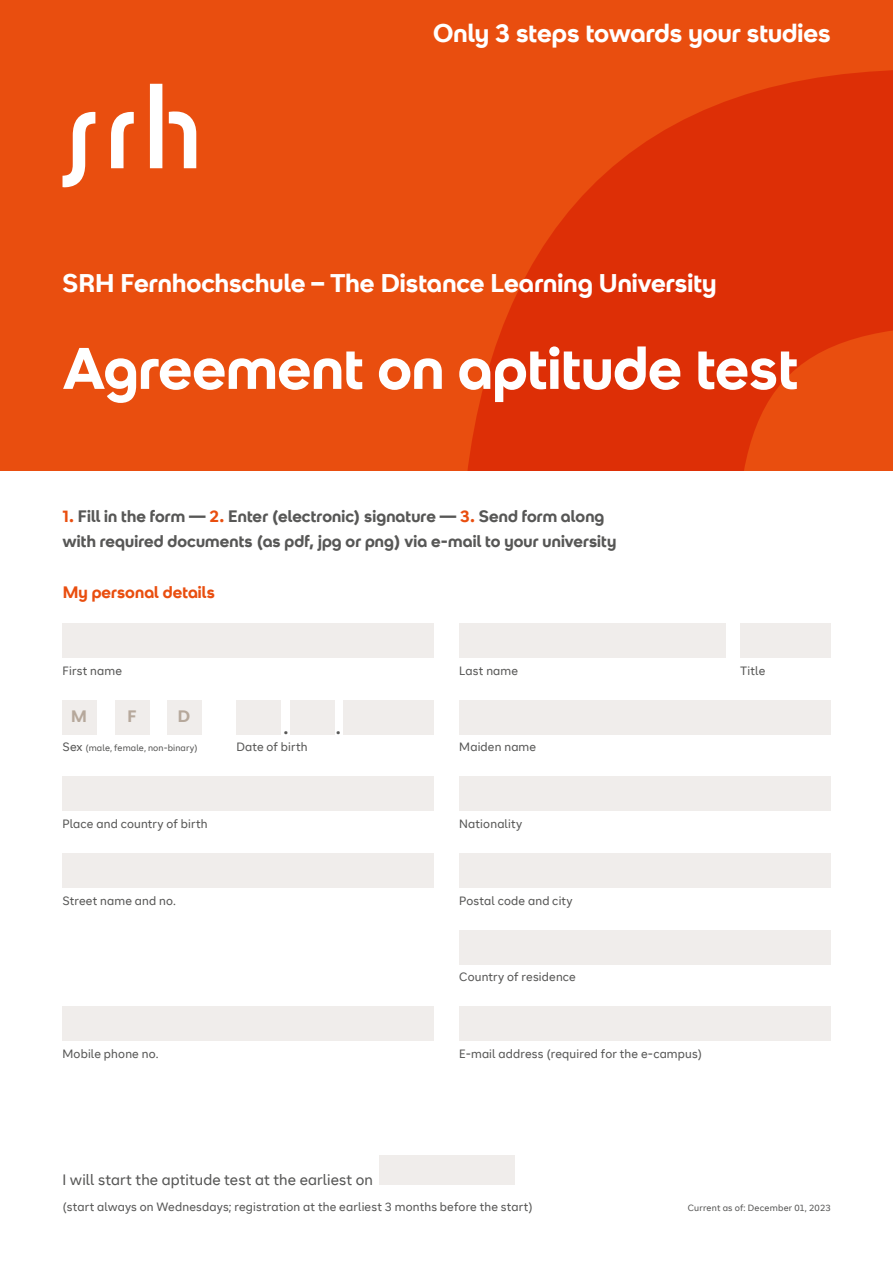
<style>
.page{position:relative;width:893px;height:1263px;background:#fff}
.page>*{position:absolute;margin:0;border:0;box-sizing:border-box;transform-origin:0 0}
.t1{font:700 58.5px "SRH Headline";color:#fff}
.t2{font:700 25.5px "SRH Headline";color:#fff}
.t3{font:700 16.5px/25.5px "SRH Headline";letter-spacing:.005em;color:#575756}
.t4{font:700 16.5px "SRH Headline";letter-spacing:.005em;color:#e94e0f}
.t5{font:700 16.5px "SRH Headline";color:#b6a89b}
.t6{font:700 16.5px "SRH Text";color:#575756}
.t7{font:15px "SRH Text";letter-spacing:.005em;color:#575756}
.t8{font:12px "SRH Text";letter-spacing:.015em;color:#575756}
.t9{font:9px "SRH Text";letter-spacing:.015em;color:#575756}
.s1{color:#e94e0f}
.s2{font-size:12px}
</style>
<div class="page">
<div style="left:0;top:0;width:893px;height:471px;background:#e94e0f"></div>
<svg style="left:467px;top:70px;width:426px;height:401px;fill:#dd2f06"></svg>
<div style="left:459px;top:930px;width:372px;height:34px;background:#f0edeb"></div>
<div style="left:379px;top:1155px;width:135px;height:30px;background:#f0edeb"></div>
<svg style="left:63px;top:84px;width:133px;height:103px"></svg>
<div style="left:63px;top:624px;width:371px;height:34px;background:#f0edeb"></div>
<div style="left:63px;top:853px;width:371px;height:34px;background:#f0edeb"></div>
<div style="left:63px;top:777px;width:371px;height:34px;background:#f0edeb"></div>
<div style="left:63px;top:700px;width:34px;height:34px;background:#f0edeb"></div>
<div style="left:115px;top:700px;width:34px;height:34px;background:#f0edeb"></div>
<div style="left:168px;top:700px;width:34px;height:34px;background:#f0edeb"></div>
<div style="left:459px;top:777px;width:371px;height:34px;background:#f0edeb"></div>
<div style="left:459px;top:853px;width:371px;height:34px;background:#f0edeb"></div>
<div style="left:459px;top:700px;width:371px;height:34px;background:#f0edeb"></div>
<div style="left:290px;top:700px;width:44px;height:34px;background:#f0edeb"></div>
<div style="left:343px;top:700px;width:91px;height:34px;background:#f0edeb"></div>
<div style="left:237px;top:700px;width:44px;height:34px;background:#f0edeb"></div>
<div style="left:459px;top:624px;width:267px;height:34px;background:#f0edeb"></div>
<div style="left:740px;top:624px;width:90px;height:34px;background:#f0edeb"></div>
<div style="left:63px;top:1006px;width:371px;height:34px;background:#f0edeb"></div>
<div style="left:459px;top:1006px;width:371px;height:34px;background:#f0edeb"></div>
<h2 class="t2" style="left:433px;top:18px;width:399px">Only 3 steps towards your studies</h2>
<h2 class="t2" style="left:63px;top:268px;width:656px">SRH Fernhochschule – The Distance Learning University</h2>
<h1 class="t1" style="left:63px;top:334px;width:737px">Agreement on aptitude test</h1>
<h3 class="t3" style="left:63px;top:503px;width:555px"><span class="s1">1.</span> Fill in the form — <span class="s1">2.</span> Enter (electronic) signature — <span class="s1">3.</span> Send form along with required documents (as pdf, jpg or png) via e-mail to your university</h3>
<h3 class="t4" style="left:63px;top:583px;width:154px">My personal details</h3>
<p class="t8" style="left:63px;top:664px;width:61px">First name</p>
<p class="t8" style="left:459px;top:664px;width:60px">Last name</p>
<h3 class="t5" style="left:71px;top:706px;width:17px">M</h3>
<h3 class="t5" style="left:127px;top:706px;width:11px">F</h3>
<h3 class="t5" style="left:178px;top:706px;width:14px">D</h3>
<h3 class="t6" style="left:283px;top:718px;width:7px">.</h3>
<h3 class="t6" style="left:336px;top:718px;width:7px">.</h3>
<p class="t9" style="left:63px;top:743px;width:137px"><span class="s2">Sex</span> (male, female, non-binary)</p>
<p class="t8" style="left:236px;top:740px;width:73px">Date of birth</p>
<p class="t8" style="left:459px;top:740px;width:78px">Maiden name</p>
<p class="t8" style="left:63px;top:817px;width:147px">Place and country of birth</p>
<p class="t8" style="left:459px;top:817px;width:65px">Nationality</p>
<p class="t8" style="left:63px;top:893px;width:115px">Street name and no.</p>
<p class="t8" style="left:459px;top:893px;width:115px">Postal code and city</p>
<p class="t8" style="left:459px;top:970px;width:118px">Country of residence</p>
<p class="t8" style="left:63px;top:1046px;width:97px">Mobile phone no.</p>
<p class="t8" style="left:459px;top:1046px;width:244px">E-mail address (required for the e-campus)</p>
<p class="t8" style="left:740px;top:664px;width:27px">Title</p>
<p class="t7" style="left:63px;top:1171px;width:312px">I will start the aptitude test at the earliest on</p>
<p class="t8" style="left:63px;top:1199px;width:472px">(start always on Wednesdays; registration at the earliest 3 months before the start)</p>
<p class="t9" style="left:688px;top:1202px;width:144px">Current as of: December 01, 2023</p>
</div>
